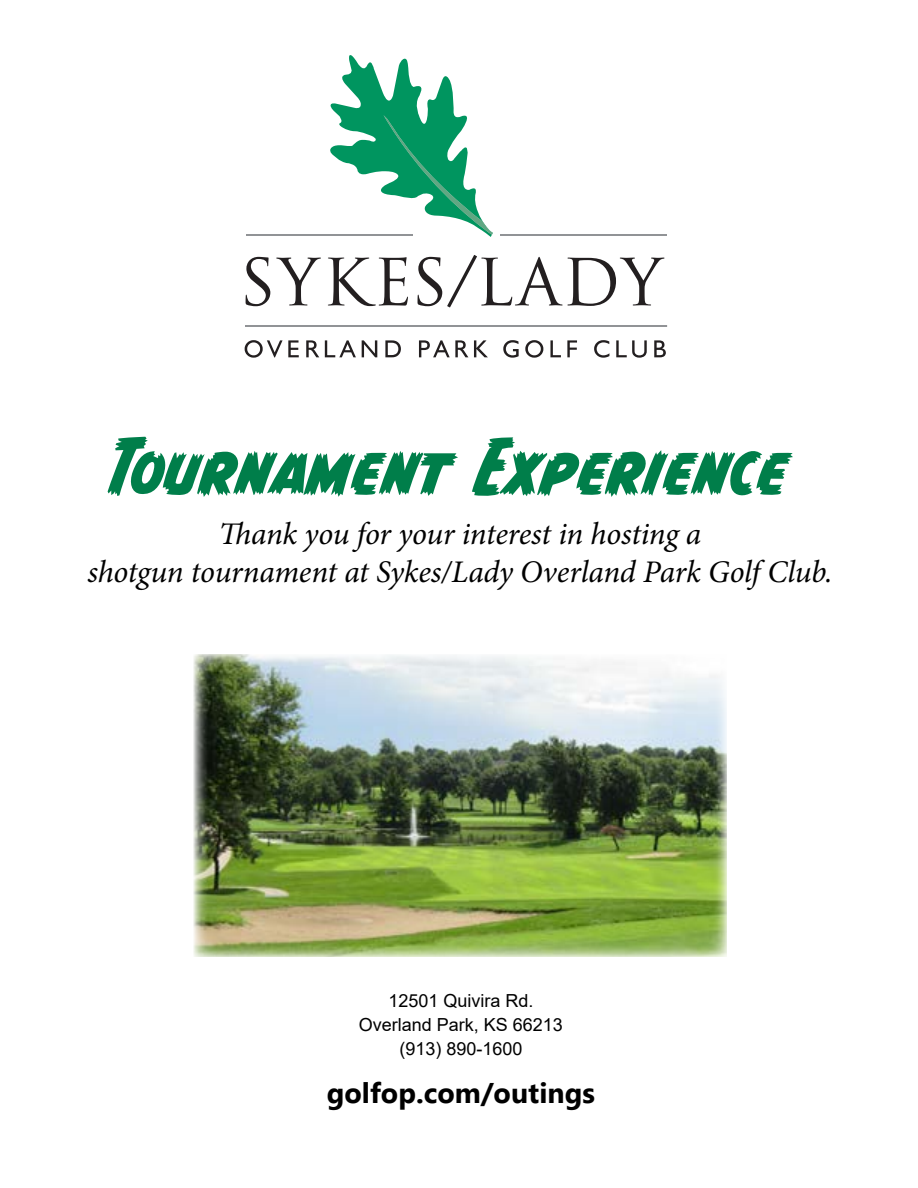
<style>
.page{position:relative;width:918px;height:1188px;background:#fff}
.page>*{position:absolute;margin:0;border:0;box-sizing:border-box;transform-origin:0 0}
.t1{font:70.5px "CC Monster Mash";color:#007e4a}
.t2{font:italic 31.5px/37.5px "Minion Pro";letter-spacing:-.01em;color:#000;text-align:center}
.t3{font:700 28.5px "Microsoft Tai Le";color:#000}
.t4{font:18px/24px "Arial";color:#000;text-align:center}
</style>
<div class="page">
<svg style="left:328px;top:55px;width:165px;height:182px"></svg>
<hr style="left:246px;top:325px;width:421px;height:2px;background:#919396">
<svg style="left:246px;top:257px;width:24px;height:49px"></svg>
<svg style="left:276px;top:258px;width:45px;height:48px"></svg>
<svg style="left:328px;top:257px;width:80px;height:49px"></svg>
<svg style="left:418px;top:255px;width:246px;height:53px"></svg>
<svg style="left:245px;top:340px;width:54px;height:18px"></svg>
<svg style="left:306px;top:340px;width:13px;height:17px"></svg>
<svg style="left:325px;top:340px;width:31px;height:17px"></svg>
<svg style="left:362px;top:340px;width:15px;height:17px"></svg>
<svg style="left:385px;top:340px;width:16px;height:17px"></svg>
<svg style="left:419px;top:340px;width:49px;height:17px"></svg>
<svg style="left:474px;top:340px;width:14px;height:17px"></svg>
<svg style="left:503px;top:340px;width:16px;height:18px"></svg>
<svg style="left:525px;top:340px;width:18px;height:18px"></svg>
<svg style="left:550px;top:340px;width:11px;height:17px"></svg>
<svg style="left:567px;top:340px;width:10px;height:17px"></svg>
<svg style="left:594px;top:340px;width:15px;height:18px"></svg>
<svg style="left:616px;top:340px;width:31px;height:18px"></svg>
<svg style="left:654px;top:340px;width:12px;height:17px"></svg>
<hr style="left:501px;top:234px;width:166px;height:1px;background:#919396">
<hr style="left:246px;top:234px;width:166px;height:1px;background:#919396">
<img style="left:194px;top:655px;width:532px;height:302px">
<h1 class="t1" style="left:107px;top:426px;width:682px">Tournament Experience</h1>
<p class="t2" style="left:87px;top:516px;width:747px">Thank you for your interest in hosting a<br>shotgun tournament at Sykes/Lady Overland Park Golf Club.</p>
<p class="t4" style="left:359px;top:989px;width:206px">12501 Quivira Rd.<br>Overland Park, KS 66213 (913) 890-1600</p>
<p class="t3" style="left:327px;top:1077px;width:269px">golfop.com/outings</p>
</div>
